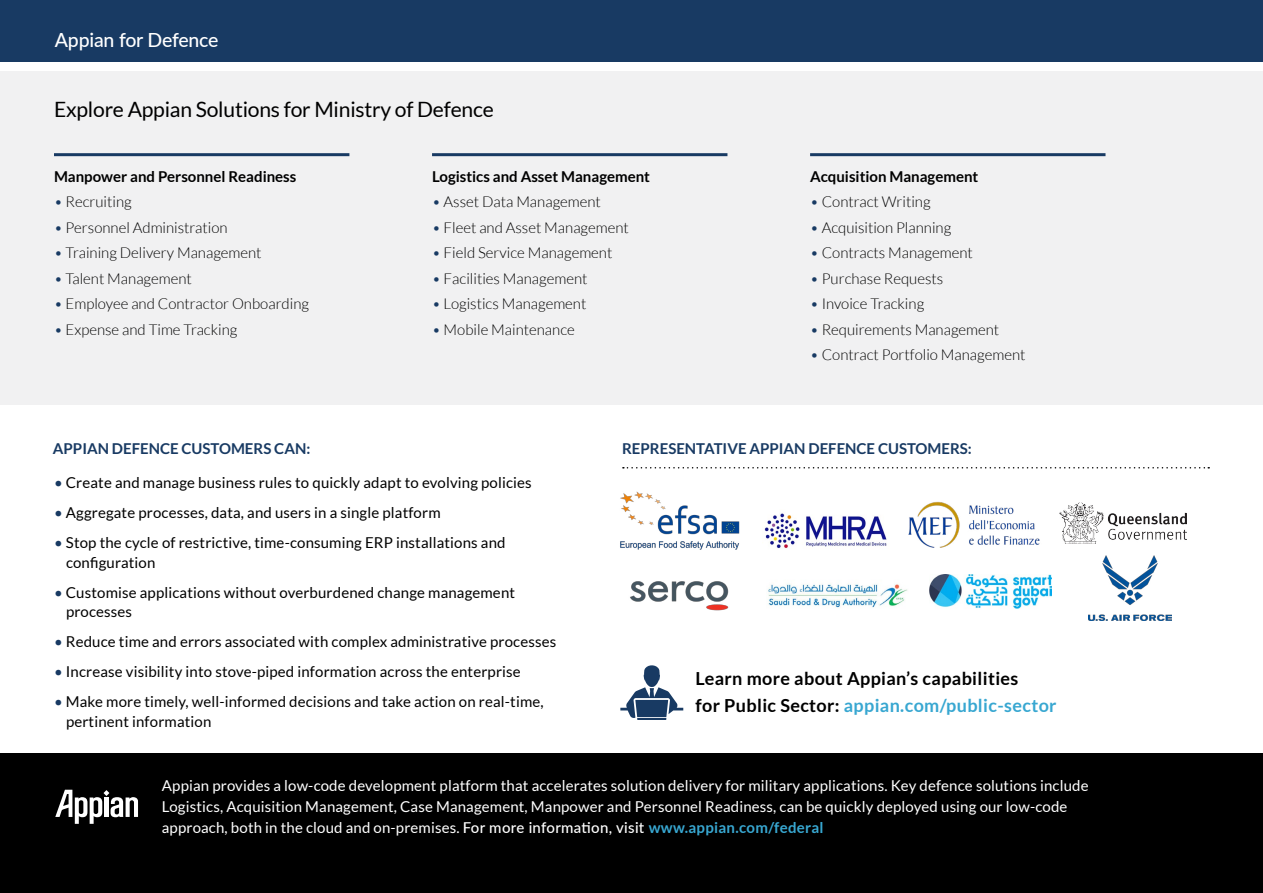
<style>
.page{position:relative;width:1263px;height:893px;background:#fff}
.page>*{position:absolute;margin:0;border:0;box-sizing:border-box;transform-origin:0 0}
.t1{font:21.15px "Lato";letter-spacing:-.01em;color:#000}
.t2{font:500 19.5px "Lato";letter-spacing:-.01em;color:#fff}
.t3{font:700 18px/27px "Lato";letter-spacing:.02em;color:#000}
.t4{font:15px/19.5px "Lato";letter-spacing:.01em;color:#000}
.t5{font:300 15px "Lato";color:#000}
.t6{font:15px/21px "Lato";letter-spacing:.01em;color:#fff}
.t7{font:700 15px "Lato";color:#000}
.t8{font:700 15px "Lato";color:#183a63}
.s1{color:#183a63}
.s2{color:#38a7d1}
.s3{font-weight:500}
.s4{font-weight:700;color:#38a7d1}
</style>
<div class="page">
<div style="left:0;top:0;width:1263px;height:62px;background:#183a63"></div>
<div style="left:0;top:71px;width:1263px;height:333px;background:#f1f1f2"></div>
<div style="left:0;top:753px;width:1263px;height:140px;background:#000"></div>
<svg style="left:55px;top:790px;width:83px;height:34px"></svg>
<hr style="left:54px;top:153px;width:295px;height:3px;background:#183a63">
<hr style="left:432px;top:153px;width:295px;height:3px;background:#183a63">
<hr style="left:810px;top:153px;width:295px;height:3px;background:#183a63">
<svg style="left:620px;top:665px;width:63px;height:55px"></svg>
<svg style="left:623px;top:467px;width:586px;height:1px"></svg>
<img style="left:1088px;top:555px;width:83px;height:65px">
<img style="left:620px;top:492px;width:120px;height:57px">
<img style="left:764px;top:513px;width:123px;height:36px">
<img style="left:908px;top:501px;width:132px;height:47px">
<img style="left:1060px;top:502px;width:127px;height:42px">
<img style="left:630px;top:581px;width:99px;height:30px">
<img style="left:768px;top:583px;width:140px;height:25px">
<img style="left:929px;top:574px;width:122px;height:35px">
<h2 class="t2" style="left:55px;top:26px;width:165px">Appian for Defence</h2>
<h1 class="t1" style="left:54px;top:98px;width:441px">Explore Appian Solutions for Ministry of Defence</h1>
<p class="t7" style="left:54px;top:168px;width:244px">Manpower and Personnel Readiness</p>
<p class="t5" style="left:54px;top:194px;width:79px"><span class="s1">•</span> Recruiting</p>
<p class="t5" style="left:54px;top:219px;width:175px"><span class="s1">•</span> Personnel Administration</p>
<p class="t5" style="left:54px;top:245px;width:209px"><span class="s1">•</span> Training Delivery Management</p>
<p class="t5" style="left:54px;top:270px;width:139px"><span class="s1">•</span> Talent Management</p>
<p class="t5" style="left:54px;top:296px;width:257px"><span class="s1">•</span> Employee and Contractor Onboarding</p>
<p class="t5" style="left:54px;top:321px;width:185px"><span class="s1">•</span> Expense and Time Tracking</p>
<p class="t7" style="left:432px;top:168px;width:220px">Logistics and Asset Management</p>
<p class="t5" style="left:432px;top:194px;width:170px"><span class="s1">•</span> Asset Data Management</p>
<p class="t5" style="left:432px;top:219px;width:198px"><span class="s1">•</span> Fleet and Asset Management</p>
<p class="t5" style="left:432px;top:245px;width:182px"><span class="s1">•</span> Field Service Management</p>
<p class="t5" style="left:432px;top:270px;width:157px"><span class="s1">•</span> Facilities Management</p>
<p class="t5" style="left:432px;top:296px;width:156px"><span class="s1">•</span> Logistics Management</p>
<p class="t5" style="left:432px;top:321px;width:144px"><span class="s1">•</span> Mobile Maintenance</p>
<p class="t7" style="left:810px;top:168px;width:170px">Acquisition Management</p>
<p class="t5" style="left:810px;top:194px;width:122px"><span class="s1">•</span> Contract Writing</p>
<p class="t5" style="left:810px;top:219px;width:143px"><span class="s1">•</span> Acquisition Planning</p>
<p class="t5" style="left:810px;top:245px;width:164px"><span class="s1">•</span> Contracts Management</p>
<p class="t5" style="left:810px;top:270px;width:135px"><span class="s1">•</span> Purchase Requests</p>
<p class="t5" style="left:810px;top:296px;width:116px"><span class="s1">•</span> Invoice Tracking</p>
<p class="t5" style="left:810px;top:321px;width:191px"><span class="s1">•</span> Requirements Management</p>
<p class="t5" style="left:810px;top:347px;width:217px"><span class="s1">•</span> Contract Portfolio Management</p>
<p class="t8" style="left:53px;top:440px;width:259px">APPIAN DEFENCE CUSTOMERS CAN:</p>
<p class="t4" style="left:54px;top:473px;width:479px"><span class="s1">•</span> Create and manage business rules to quickly adapt to evolving policies</p>
<p class="t4" style="left:54px;top:503px;width:388px"><span class="s1">•</span> Aggregate processes, data, and users in a single platform</p>
<p class="t4" style="left:66px;top:533px;width:441px;text-indent:-12px"><span class="s1">•</span> Stop the cycle of restrictive, time-consuming ERP installations and configuration</p>
<p class="t4" style="left:66px;top:582px;width:451px;text-indent:-12px"><span class="s1">•</span> Customise applications without overburdened change management processes</p>
<p class="t4" style="left:54px;top:632px;width:504px"><span class="s1">•</span> Reduce time and errors associated with complex administrative processes</p>
<p class="t4" style="left:54px;top:662px;width:468px"><span class="s1">•</span> Increase visibility into stove-piped information across the enterprise</p>
<p class="t4" style="left:66px;top:692px;width:479px;text-indent:-12px"><span class="s1">•</span> Make more timely, well-informed decisions and take action on real-time, pertinent information</p>
<p class="t8" style="left:622px;top:440px;width:351px">REPRESENTATIVE APPIAN DEFENCE CUSTOMERS:</p>
<p class="t3" style="left:695px;top:665px;width:363px">Learn more about Appian’s capabilities<br>for Public Sector: <span class="s2">appian.com/public-sector</span></p>
<p class="t6" style="left:162px;top:775px;width:928px">Appian provides a low-code development platform that accelerates solution delivery for military applications. Key defence solutions include<br>Logistics, Acquisition Management, Case Management, Manpower and Personnel Readiness, can be quickly deployed using our low-code approach, both in the cloud and on-premises. <span class="s3">For more information, visit</span> <span class="s4">www.appian.com/federal</span></p>
</div>
